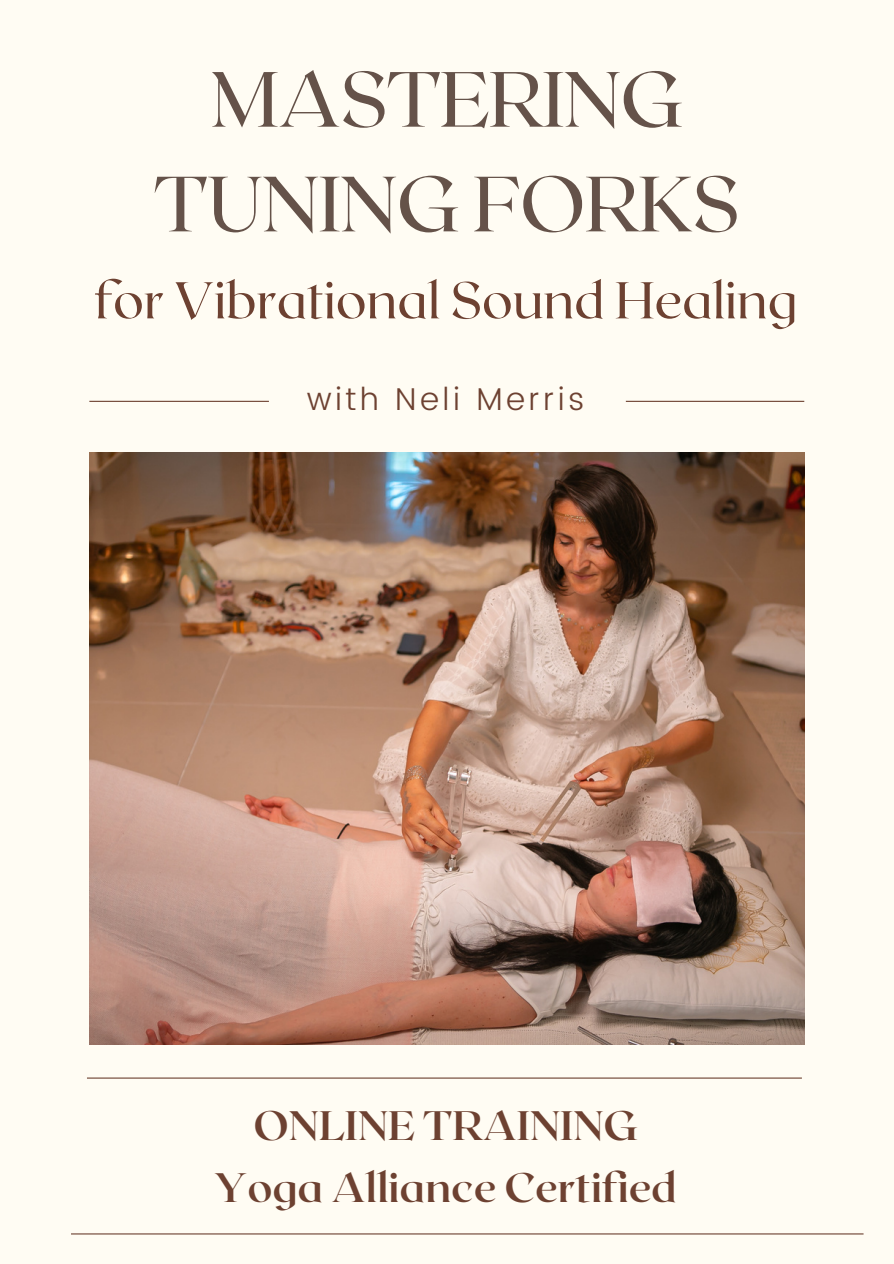
<style>
.page{position:relative;width:894px;height:1264px;background:#fff}
.page>*{position:absolute;margin:0;border:0;box-sizing:border-box;transform-origin:0 0}
.t1{font:78px/104.7px "Roxborough CF";letter-spacing:-.01em;color:#655249;text-align:center}
.t2{font:51.6px "Roxborough CF";color:#6d4131}
.t3{font:700 41.1px/61.8px "Roxborough CF";color:#6d4131;text-align:center}
.t4{font:300 31.5px "Poppins";letter-spacing:.11em;color:#6d4131}
</style>
<div class="page">
<div style="left:0;top:0;width:893px;height:1263px;background:#fffcf3"></div>
<img style="left:89px;top:452px;width:715px;height:592px">
<hr style="left:625px;top:401px;width:179px;height:1px;background:#6d4131">
<hr style="left:89px;top:401px;width:180px;height:1px;background:#6d4131">
<hr style="left:87px;top:1077px;width:714px;height:1px;background:#6d4131">
<hr style="left:71px;top:1233px;width:792px;height:1px;background:#6d4131">
<p class="t1" style="left:154px;top:43px;width:587px">MASTERING<br>TUNING FORKS</p>
<h3 class="t2" style="left:94px;top:267px;width:704px">for Vibrational Sound Healing</h3>
<h1 class="t4" style="left:306px;top:380px;width:279px">with Neli Merris</h1>
<h2 class="t3" style="left:214px;top:1092px;width:464px">ONLINE TRAINING<br>Yoga Alliance Certified</h2>
</div>
